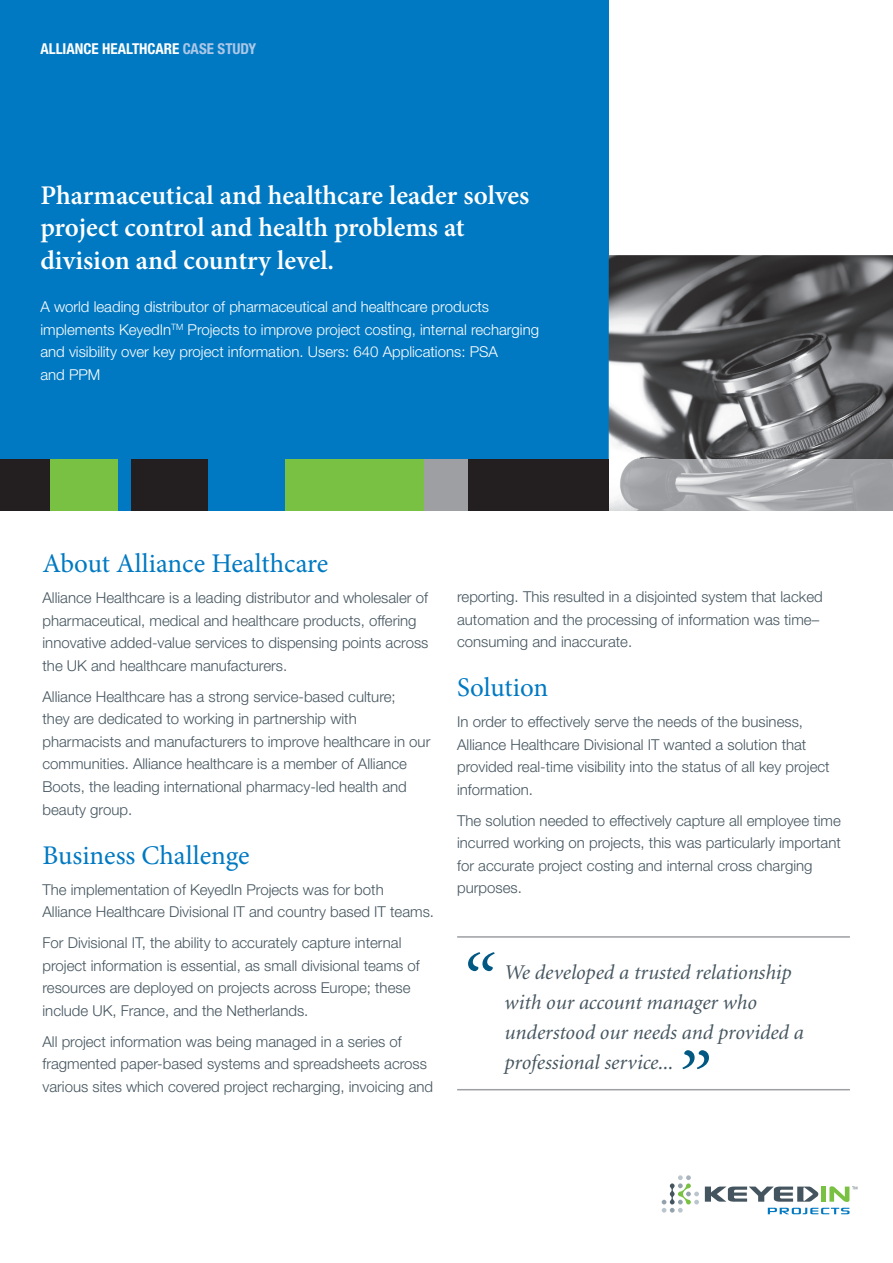
<style>
.page{position:relative;width:893px;height:1263px;background:#fff}
.page>*{position:absolute;margin:0;border:0;box-sizing:border-box;transform-origin:0 0}
.t1{font:italic 76.5px "Minion";color:#005883}
.t2{font:600 27px/32.4px "Minion Pro";color:#fff}
.t3{font:27px "Minion Pro";color:#0079c2}
.t4{font:italic 21px/30px "Minion";color:#45555f}
.t5{font:300 15px/22.5px "Helvetica Neue";color:#45555f}
.t6{font:300 15px/22.5px "Helvetica Neue";color:#fff}
.t7{font:700 condensed 15px "Helvetica Neue";color:#fff}
.s1{color:#adc7e7}
</style>
<div class="page">
<div style="left:0;top:0;width:609px;height:460px;background:#0079c2"></div>
<img style="left:609px;top:255px;width:284px;height:204px">
<img style="left:609px;top:459px;width:284px;height:51px">
<div style="left:48px;top:459px;width:561px;height:51px;background:#79c142"></div>
<div style="left:0;top:459px;width:50px;height:51px;background:#231f20"></div>
<div style="left:118px;top:459px;width:15px;height:51px;background:#0079c2"></div>
<div style="left:132px;top:459px;width:76px;height:51px;background:#231f20"></div>
<div style="left:208px;top:459px;width:77px;height:51px;background:#0079c2"></div>
<div style="left:424px;top:459px;width:44px;height:51px;background:#9d9fa2"></div>
<div style="left:468px;top:459px;width:141px;height:51px;background:#231f20"></div>
<div style="left:821px;top:1186px;width:5px;height:16px;background:#79c142"></div>
<svg style="left:662px;top:1175px;width:37px;height:37px"></svg>
<svg style="left:829px;top:1186px;width:28px;height:16px"></svg>
<svg style="left:705px;top:1186px;width:113px;height:16px"></svg>
<svg style="left:768px;top:1208px;width:81px;height:6px"></svg>
<hr style="left:457px;top:1089px;width:393px;height:1px;background:#9d9fa2">
<hr style="left:457px;top:936px;width:393px;height:2px;background:#9d9fa2">
<p class="t7" style="left:40px;top:40px;width:217px">ALLIANCE HEALTHCARE <span class="s1">CASE STUDY</span></p>
<h2 class="t2" style="left:40px;top:179px;width:490px">Pharmaceutical and healthcare leader solves project control and health problems at division and country level.</h2>
<p class="t6" style="left:40px;top:296px;width:500px">A world leading distributor of pharmaceutical and healthcare products implements KeyedIn<sup>TM</sup> Projects to improve project costing, internal recharging and visibility over key project information. Users: 640 Applications: PSA<br>and PPM</p>
<h2 class="t3" style="left:43px;top:546px;width:287px">About Alliance Healthcare</h2>
<p class="t5" style="left:43px;top:586px;width:387px">Alliance Healthcare is a leading distributor and wholesaler of pharmaceutical, medical and healthcare products, offering innovative added-value services to dispensing points across the UK and healthcare manufacturers.</p>
<p class="t5" style="left:43px;top:685px;width:389px">Alliance Healthcare has a strong service-based culture;<br>they are dedicated to working in partnership with pharmacists and manufacturers to improve healthcare in our communities. Alliance healthcare is a member of Alliance Boots, the leading international pharmacy-led health and beauty group.</p>
<h2 class="t3" style="left:43px;top:837px;width:209px">Business Challenge</h2>
<p class="t5" style="left:43px;top:878px;width:393px">The implementation of KeyedIn Projects was for both<br>Alliance Healthcare Divisional IT and country based IT teams.</p>
<p class="t5" style="left:43px;top:931px;width:379px">For Divisional IT, the ability to accurately capture internal project information is essential, as small divisional teams of resources are deployed on projects across Europe; these include UK, France, and the Netherlands.</p>
<p class="t5" style="left:43px;top:1030px;width:392px">All project information was being managed in a series of fragmented paper-based systems and spreadsheets across various sites which covered project recharging, invoicing and</p>
<p class="t5" style="left:457px;top:585px;width:367px">reporting. This resulted in a disjointed system that lacked automation and the processing of information was time– consuming and inaccurate.</p>
<h2 class="t3" style="left:457px;top:670px;width:93px">Solution</h2>
<p class="t5" style="left:457px;top:710px;width:374px">In order to effectively serve the needs of the business, Alliance Healthcare Divisional IT wanted a solution that provided real-time visibility into the status of all key project information.</p>
<p class="t5" style="left:457px;top:809px;width:385px">The solution needed to effectively capture all employee time incurred working on projects, this was particularly important for accurate project costing and internal cross charging purposes.</p>
<h1 class="t1" style="left:457px;top:945px;width:35px">“</h1>
<h3 class="t4" style="left:504px;top:957px;width:301px">We developed a trusted relationship with our account manager who understood our needs and provided a professional service...</h3>
<h1 class="t1" style="left:673px;top:1042px;width:35px">”</h1>
</div>
